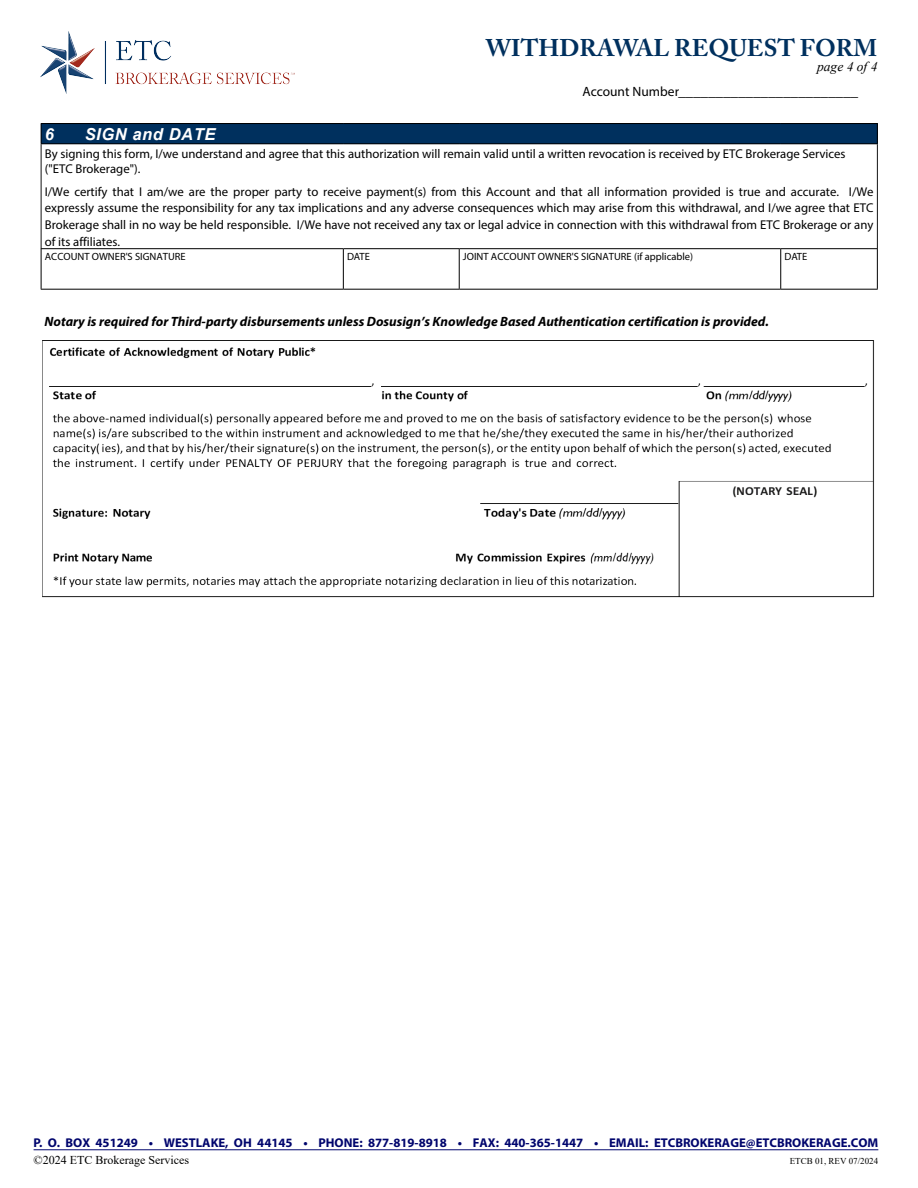
<style>
.page{position:relative;width:918px;height:1188px;background:#fff}
.page>*{position:absolute;margin:0;border:0;box-sizing:border-box;transform-origin:0 0}
.t1{font:700 24px "Adobe Caslon Pro";color:#00305e}
.t2{font:italic 700 16.5px "Arial";letter-spacing:.035em;color:#fff}
.t3{font:italic 15px "Myriad Pro";color:#000}
.t4{font:italic 700 13.5px "Myriad Pro";color:#000}
.t5{font:italic 13.5px "Times New Roman";color:#000}
.t6{font:12.75px/16px "Myriad Pro";color:#000}
.t7{font:700 12.75px "Myriad Pro";color:#00056d}
.t8{font:12px "Times New Roman";color:#000}
.t9{font:10.5px "Myriad Pro";color:#000}
.t10{font:9px "Times New Roman";color:#000}
.s1{font-style:normal;font-size:13.5px}
</style>
<div class="page">
<div style="left:41px;top:124px;width:836px;height:20px;background:#00305e"></div>
<hr style="left:41px;top:249px;width:1px;height:40px;background:#000">
<hr style="left:343px;top:249px;width:1px;height:40px;background:#000">
<hr style="left:459px;top:249px;width:1px;height:40px;background:#000">
<hr style="left:780px;top:249px;width:1px;height:40px;background:#000">
<hr style="left:877px;top:249px;width:1px;height:40px;background:#000">
<hr style="left:41px;top:289px;width:302px;height:1px;background:#000">
<hr style="left:343px;top:289px;width:116px;height:1px;background:#000">
<hr style="left:459px;top:289px;width:322px;height:1px;background:#000">
<hr style="left:781px;top:289px;width:97px;height:1px;background:#000">
<hr style="left:41px;top:123px;width:302px;height:1px;background:#000">
<svg style="left:41px;top:124px;width:1px;height:19px"></svg>
<hr style="left:343px;top:123px;width:116px;height:1px;background:#000">
<hr style="left:459px;top:123px;width:322px;height:1px;background:#000">
<hr style="left:781px;top:123px;width:97px;height:1px;background:#000">
<svg style="left:877px;top:124px;width:1px;height:19px"></svg>
<hr style="left:41px;top:143px;width:302px;height:1px;background:#000">
<hr style="left:41px;top:144px;width:1px;height:105px;background:#000">
<hr style="left:343px;top:143px;width:116px;height:1px;background:#000">
<hr style="left:459px;top:143px;width:322px;height:1px;background:#000">
<hr style="left:781px;top:143px;width:97px;height:1px;background:#000">
<hr style="left:877px;top:144px;width:1px;height:105px;background:#000">
<hr style="left:41px;top:248px;width:302px;height:1px;background:#000">
<hr style="left:343px;top:248px;width:116px;height:1px;background:#000">
<hr style="left:459px;top:248px;width:322px;height:1px;background:#000">
<hr style="left:781px;top:248px;width:97px;height:1px;background:#000">
<img style="left:40px;top:32px;width:254px;height:62px">
<img style="left:42px;top:340px;width:832px;height:257px">
<hr style="left:34px;top:1149px;width:844px;height:1px;background:#00056d">
<h1 class="t1" style="left:486px;top:34px;width:393px">WITHDRAWAL REQUEST FORM</h1>
<p class="t5" style="left:817px;top:57px;width:62px">page 4 of 4</p>
<p class="t3" style="left:583px;top:82px;width:278px"><span class="s1">Account Number</span>________________________</p>
<p class="t2" style="left:45px;top:123px;width:11px">6</p>
<p class="t2" style="left:85px;top:123px;width:132px">SIGN and DATE</p>
<p class="t6" style="left:45px;top:146px;width:802px;line-height:15.3px">By signing this form, I/we understand and agree that this authorization will remain valid until a written revocation is received by ETC Brokerage Services ("ETC Brokerage").</p>
<p class="t6" style="left:45px;top:184px;width:830px;text-align:justify">I/We certify that I am/we are the proper party to receive payment(s) from this Account and that all information provided is true and accurate. I/We expressly assume the responsibility for any tax implications and any adverse consequences which may arise from this withdrawal, and I/we agree that ETC Brokerage shall in no way be held responsible. I/We have not received any tax or legal advice in connection with this withdrawal from ETC Brokerage or any</p>
<p class="t6" style="left:45px;top:233px;width:77px">of its affiliates.</p>
<p class="t9" style="left:45px;top:250px;width:142px">ACCOUNT OWNER'S SIGNATURE</p>
<p class="t9" style="left:347px;top:250px;width:24px">DATE</p>
<p class="t9" style="left:463px;top:250px;width:232px">JOINT ACCOUNT OWNER'S SIGNATURE (if applicable)</p>
<p class="t9" style="left:784px;top:250px;width:24px">DATE</p>
<p class="t4" style="left:45px;top:313px;width:726px">Notary is required for Third-party disbursements unless Dosusign’s Knowledge Based Authentication certification is provided.</p>
<p class="t7" style="left:34px;top:1135px;width:846px">P. O. BOX 451249 • WESTLAKE, OH 44145 • PHONE: 877-819-8918 • FAX: 440-365-1447 • EMAIL: ETCBROKERAGE@ETCBROKERAGE.COM</p>
<p class="t8" style="left:34px;top:1152px;width:157px">©2024 ETC Brokerage Services</p>
<p class="t10" style="left:790px;top:1155px;width:90px">ETCB 01, REV 07/2024</p>
</div>
